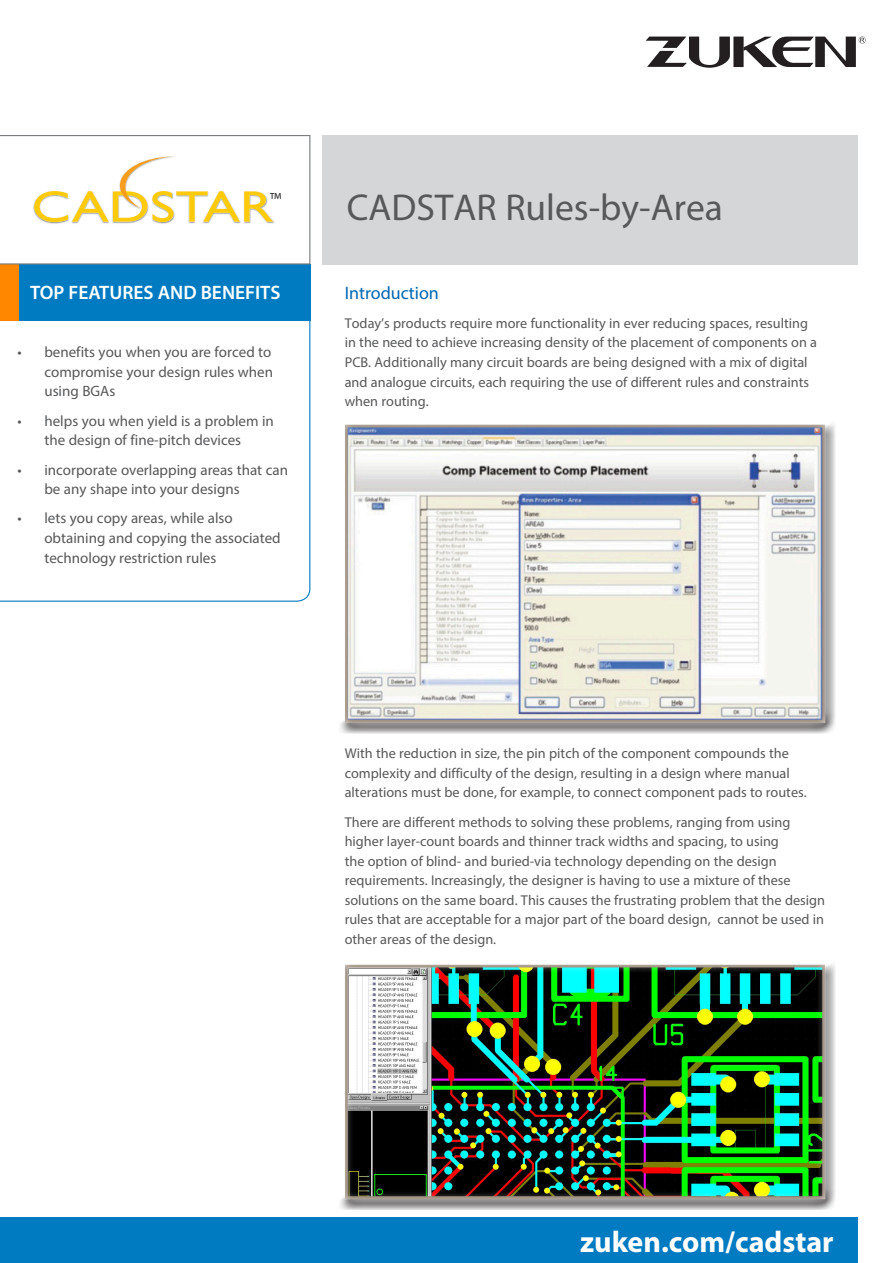
<style>
.page{position:relative;width:893px;height:1263px;background:#fff}
.page>*{position:absolute;margin:0;border:0;box-sizing:border-box;transform-origin:0 0}
.Zuken_Datasheet_Titl{font:37.5px "Myriad Pro";color:#57585a}
.t1{font:700 30px "Myriad Pro";color:#fff}
.t2{font:600 19.5px "Myriad Pro";color:#fff}
.Subhead{font:18px "Myriad Pro";color:#0166b3}
.t3{font:15px/19.5px "Myriad Pro";color:#57585a}
.t4{font:14.7px "Myriad";color:#231f20}
.Zuken_Body_Copy{font:14.25px/19.5px "Myriad Pro";color:#57585a}
</style>
<div class="page">
<div style="left:327px;top:406px;width:516px;height:334px;background:#fff;opacity:.75"></div>
<div style="left:327px;top:945px;width:516px;height:271px;background:#fff;opacity:.75"></div>
<svg style="left:0;top:309px;width:311px;height:293px"></svg>
<div style="left:0;top:264px;width:310px;height:57px;background:#007bc2"></div>
<div style="left:322px;top:135px;width:535px;height:129px;background:#d5d6d8"></div>
<div style="left:0;top:1218px;width:857px;height:45px;background:#007bc2"></div>
<div style="left:0;top:264px;width:18px;height:57px;background:#ff8700"></div>
<svg style="left:0;top:135px;width:310px;height:129px"></svg>
<div style="left:733px;top:37px;width:11px;height:30px;background:#231f20"></div>
<svg style="left:646px;top:37px;width:84px;height:31px"></svg>
<svg style="left:743px;top:37px;width:123px;height:30px"></svg>
<p class="t4" style="left:270px;top:191px;width:13px">™</p>
<p class="Zuken_Datasheet_Titl" style="left:347px;top:185px;width:378px">CADSTAR Rules-by-Area</p>
<p class="t2" style="left:30px;top:280px;width:252px">TOP FEATURES AND BENEFITS</p>
<p class="t3" style="left:44px;top:342px;width:230px;text-align:justify;text-indent:-27px">• benefits you when you are forced to compromise your design rules when using BGAs</p>
<p class="t3" style="left:17px;top:411px;width:258px;text-align:center">• helps you when yield is a problem in the design of fine-pitch devices</p>
<p class="t3" style="left:44px;top:460px;width:245px;text-indent:-27px">• incorporate overlapping areas that can be any shape into your designs</p>
<p class="t3" style="left:44px;top:508px;width:238px;text-indent:-27px">• lets you copy areas, while also obtaining and copying the associated technology restriction rules</p>
<p class="Subhead" style="left:345px;top:281px;width:96px">Introduction</p>
<p class="Zuken_Body_Copy" style="left:345px;top:313px;width:474px">Today’s products require more functionality in ever reducing spaces, resulting in the need to achieve increasing density of the placement of components on a PCB. Additionally many circuit boards are being designed with a mix of digital and analogue circuits, each requiring the use of different rules and constraints when routing.</p>
<p class="Zuken_Body_Copy" style="left:345px;top:743px;width:463px">With the reduction in size, the pin pitch of the component compounds the complexity and difficulty of the design, resulting in a design where manual alterations must be done, for example, to connect component pads to routes.</p>
<p class="Zuken_Body_Copy" style="left:345px;top:812px;width:482px">There are different methods to solving these problems, ranging from using higher layer-count boards and thinner track widths and spacing, to using<br>the option of blind- and buried-via technology depending on the design requirements. Increasingly, the designer is having to use a mixture of these solutions on the same board. This causes the frustrating problem that the design rules that are acceptable for a major part of the board design, cannot be used in other areas of the design.</p>
<p class="t1" style="left:580px;top:1222px;width:255px">zuken.com/cadstar</p>
</div>
